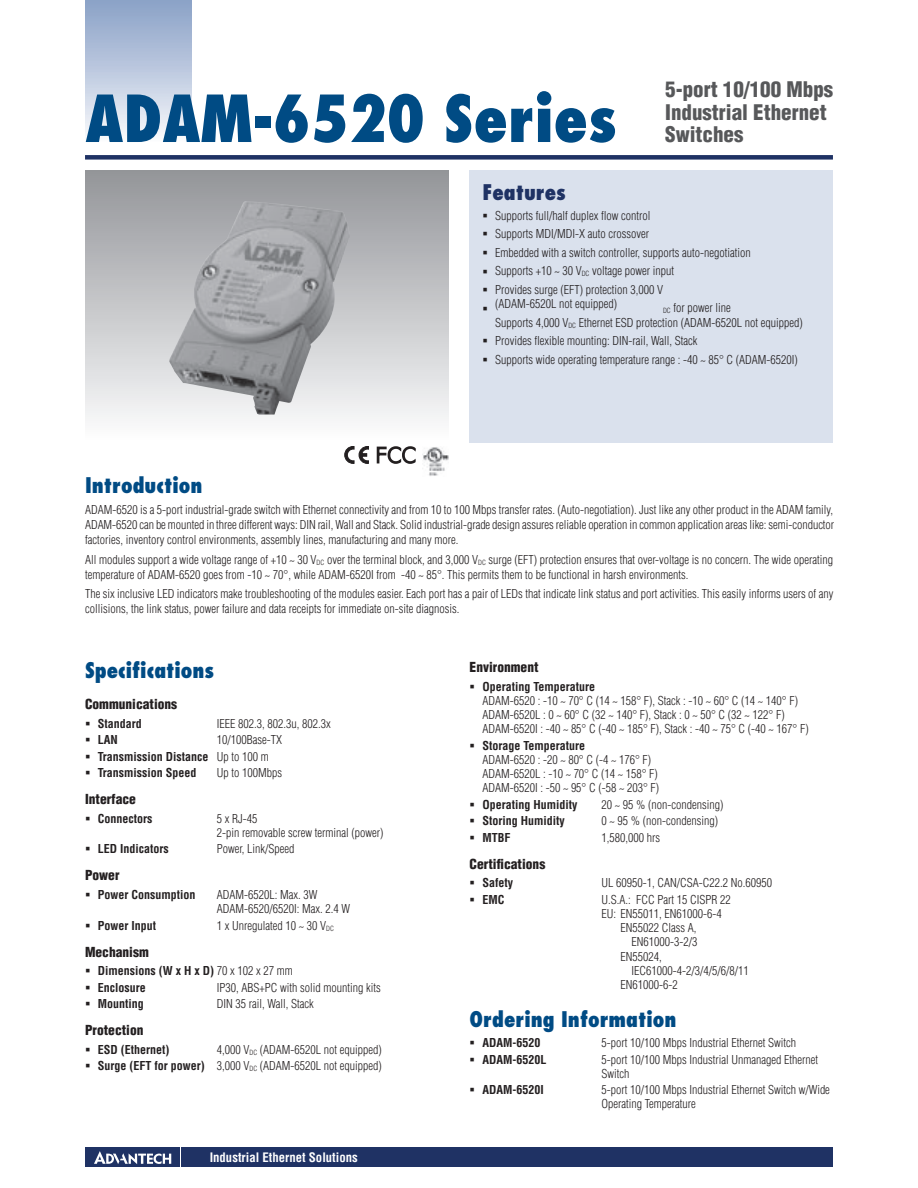
<style>
.page{position:relative;width:918px;height:1188px;background:#fff}
.page>*{position:absolute;margin:0;border:0;box-sizing:border-box;transform-origin:0 0}
.t1{font:800 condensed 63px "Futura";color:#004b84}
.t2{font:800 condensed 21px "Futura";color:#004b84}
.t3{font:900 condensed 21px/22.5px "Helvetica";color:#57585a}
.t4{font:800 condensed 21px "Futura";color:#1f3264}
.t5{font:900 condensed 13.5px "Helvetica";color:#231f20}
.t6{font:700 condensed 12.75px "Helvetica";color:#fff}
.t7{font:300 condensed 12px/14.2px "Helvetica";color:#231f20}
.t8{font:700 condensed 12px/16.4px "Helvetica";color:#231f20}
.t9{font:12px/16.4px "Wingdings";color:#231f20;text-align:justify}
.s1{font-weight:300}
.s2{font-weight:700}
</style>
<div class="page">
<div style="left:85px;top:155px;width:748px;height:5px;background:#1f3264"></div>
<div style="left:85px;top:0;width:106px;height:143px;background:linear-gradient(to bottom,#879fc5,#fafafd)"></div>
<div style="left:470px;top:170px;width:363px;height:272px;background:#dae1ed"></div>
<div style="left:182px;top:1147px;width:651px;height:20px;background:#1f3264"></div>
<div style="left:85px;top:1147px;width:95px;height:20px;background:#1f3264"></div>
<svg style="left:94px;top:1151px;width:77px;height:13px"></svg>
<div style="left:85px;top:170px;width:363px;height:272px;background:linear-gradient(to bottom,#939498,#fcfcfd)"></div>
<svg style="left:377px;top:447px;width:39px;height:16px"></svg>
<img style="left:422px;top:447px;width:26px;height:29px">
<img style="left:169px;top:201px;width:181px;height:214px">
<svg style="left:345px;top:446px;width:23px;height:17px"></svg>
<h1 class="t1" style="left:85px;top:78px;width:533px">ADAM-6520 Series</h1>
<h2 class="t4" style="left:482px;top:178px;width:85px">Features</h2>
<h2 class="t3" style="left:665px;top:78px;width:169px">5-port 10/100 Mbps<br>Industrial Ethernet<br>Switches</h2>
<p class="t9" style="left:482px;top:207px;width:7px;line-height:18.5px">▪ ▪ ▪ ▪ ▪ ▪</p>
<p class="t7" style="left:495px;top:208px;width:157px">Supports full/half duplex flow control</p>
<p class="t7" style="left:495px;top:227px;width:155px">Supports MDI/MDI-X auto crossover</p>
<p class="t7" style="left:495px;top:245px;width:257px">Embedded with a switch controller, supports auto-negotiation</p>
<p class="t7" style="left:495px;top:264px;width:181px">Supports +10 ~ 30 V<sub>DC</sub> voltage power input</p>
<p class="t7" style="left:495px;top:282px;width:169px">Provides surge (EFT) protection 3,000 V</p>
<p class="t7" style="left:663px;top:301px;width:69px"><sub>DC</sub> for power line</p>
<p class="t7" style="left:495px;top:294px;width:309px;line-height:18.5px">(ADAM-6520L not equipped)<br>Supports 4,000 V<sub>DC</sub> Ethernet ESD protection (ADAM-6520L not equipped)<br>Provides flexible mounting: DIN-rail, Wall, Stack<br>Supports wide operating temperature range : -40 ~ 85° C (ADAM-6520I)</p>
<h2 class="t2" style="left:85px;top:472px;width:119px">Introduction</h2>
<p class="t7" style="left:85px;top:503px;width:751px;line-height:15px;text-align:justify">ADAM-6520 is a 5-port industrial-grade switch with Ethernet connectivity and from 10 to 100 Mbps transfer rates. (Auto-negotiation). Just like any other product in the ADAM family, ADAM-6520 can be mounted in three different ways: DIN rail, Wall and Stack. Solid industrial-grade design assures reliable operation in common application areas like: semi-conductor factories, inventory control environments, assembly lines, manufacturing and many more.</p>
<p class="t7" style="left:85px;top:552px;width:750px;line-height:15px">All modules support a wide voltage range of +10 ~ 30 V<sub>DC</sub> over the terminal block, and 3,000 V<sub>DC</sub> surge (EFT) protection ensures that over-voltage is no concern. The wide operating temperature of ADAM-6520 goes from -10 ~ 70°, while ADAM-6520I from -40 ~ 85°. This permits them to be functional in harsh environments.</p>
<p class="t7" style="left:85px;top:586px;width:750px;line-height:15px">The six inclusive LED indicators make troubleshooting of the modules easier. Each port has a pair of LEDs that indicate link status and port activities. This easily informs users of any collisions, the link status, power failure and data receipts for immediate on-site diagnosis.</p>
<h2 class="t2" style="left:85px;top:657px;width:131px">Specifications</h2>
<p class="t5" style="left:85px;top:696px;width:94px">Communications</p>
<p class="t8" style="left:98px;top:715px;width:46px">Standard</p>
<p class="t7" style="left:217px;top:716px;width:115px">IEEE 802.3, 802.3u, 802.3x</p>
<p class="t8" style="left:98px;top:732px;width:22px">LAN</p>
<p class="t9" style="left:85px;top:716px;width:7px">▪ ▪ ▪ ▪</p>
<p class="t8" style="left:98px;top:732px;width:186px;text-indent:119px"><span class="s1">10/100Base-TX<br></span>Transmission Distance <span class="s1">Up to 100 m<br></span>Transmission Speed</p>
<p class="t7" style="left:217px;top:766px;width:67px">Up to 100Mbps</p>
<p class="t5" style="left:85px;top:791px;width:52px">Interface</p>
<p class="t8" style="left:98px;top:810px;width:56px">Connectors</p>
<p class="t7" style="left:217px;top:811px;width:168px">5 x RJ-45<br>2-pin removable screw terminal (power)</p>
<p class="t8" style="left:98px;top:841px;width:72px">LED Indicators</p>
<p class="t7" style="left:217px;top:842px;width:79px">Power, Link/Speed</p>
<p class="t5" style="left:85px;top:867px;width:36px">Power</p>
<p class="t8" style="left:98px;top:886px;width:99px">Power Consumption</p>
<p class="t7" style="left:217px;top:887px;width:135px">ADAM-6520L: Max. 3W<br>ADAM-6520/6520I: Max. 2.4 W</p>
<p class="t8" style="left:98px;top:917px;width:60px">Power Input</p>
<p class="t7" style="left:217px;top:918px;width:119px">1 x Unregulated 10 ~ 30 V<sub>DC</sub></p>
<p class="t5" style="left:85px;top:943px;width:65px">Mechanism</p>
<p class="t8" style="left:98px;top:963px;width:197px">Dimensions (W x H x D) <span class="s1">70 x 102 x 27 mm<br></span>Enclosure</p>
<p class="t9" style="left:85px;top:810px;width:7px">▪</p>
<p class="t9" style="left:85px;top:841px;width:7px">▪</p>
<p class="t9" style="left:85px;top:887px;width:7px">▪</p>
<p class="t9" style="left:85px;top:917px;width:7px">▪</p>
<p class="t9" style="left:85px;top:963px;width:7px">▪ ▪ ▪</p>
<p class="t7" style="left:217px;top:980px;width:165px">IP30, ABS+PC with solid mounting kits</p>
<p class="t8" style="left:98px;top:995px;width:48px">Mounting</p>
<p class="t7" style="left:217px;top:996px;width:99px">DIN 35 rail, Wall, Stack</p>
<p class="t5" style="left:85px;top:1022px;width:60px">Protection</p>
<p class="t8" style="left:98px;top:1041px;width:73px">ESD (Ethernet)</p>
<p class="t7" style="left:98px;top:1041px;width:286px;line-height:16.4px;text-align:right">4,000 V<sub>DC</sub> (ADAM-6520L not equipped)<br><span class="s2">Surge (EFT for power)</span> 3,000 V<sub>DC</sub> (ADAM-6520L not equipped)</p>
<p class="t6" style="left:210px;top:1150px;width:150px">Industrial Ethernet Solutions</p>
<p class="t5" style="left:470px;top:659px;width:70px">Environment</p>
<p class="t8" style="left:482px;top:678px;width:114px">Operating Temperature</p>
<p class="t7" style="left:482px;top:693px;width:328px">ADAM-6520 : -10 ~ 70° C (14 ~ 158° F), Stack : -10 ~ 60° C (14 ~ 140° F)<br>ADAM-6520L : 0 ~ 60° C (32 ~ 140° F), Stack : 0 ~ 50° C (32 ~ 122° F)<br>ADAM-6520I : -40 ~ 85° C (-40 ~ 185° F), Stack : -40 ~ 75° C (-40 ~ 167° F)</p>
<p class="t8" style="left:482px;top:737px;width:104px">Storage Temperature</p>
<p class="t7" style="left:482px;top:752px;width:178px">ADAM-6520 : -20 ~ 80° C (-4 ~ 176° F)<br>ADAM-6520L : -10 ~ 70° C (14 ~ 158° F)<br>ADAM-6520I : -50 ~ 95° C (-58 ~ 203° F)</p>
<p class="t8" style="left:482px;top:796px;width:97px">Operating Humidity</p>
<p class="t7" style="left:601px;top:797px;width:123px">20 ~ 95 % (non-condensing)</p>
<p class="t8" style="left:482px;top:813px;width:84px">Storing Humidity</p>
<p class="t7" style="left:601px;top:814px;width:118px">0 ~ 95 % (non-condensing)</p>
<p class="t8" style="left:482px;top:829px;width:30px">MTBF</p>
<p class="t7" style="left:601px;top:830px;width:60px">1,580,000 hrs</p>
<p class="t5" style="left:470px;top:855px;width:77px">Certifications</p>
<p class="t8" style="left:482px;top:875px;width:32px">Safety</p>
<p class="t7" style="left:601px;top:876px;width:172px">UL 60950-1, CAN/CSA-C22.2 No.60950</p>
<p class="t8" style="left:482px;top:891px;width:24px">EMC</p>
<p class="t7" style="left:601px;top:892px;width:131px">U.S.A.: FCC Part 15 CISPR 22</p>
<p class="t7" style="left:601px;top:906px;width:122px">EU: EN55011, EN61000-6-4</p>
<p class="t7" style="left:621px;top:921px;width:77px">EN55022 Class A,</p>
<p class="t7" style="left:632px;top:935px;width:67px">EN61000-3-2/3</p>
<p class="t7" style="left:621px;top:949px;width:43px">EN55024,</p>
<p class="t7" style="left:632px;top:963px;width:119px">IEC61000-4-2/3/4/5/6/8/11</p>
<p class="t7" style="left:621px;top:978px;width:59px">EN61000-6-2</p>
<h2 class="t2" style="left:470px;top:1005px;width:208px">Ordering Information</h2>
<p class="t8" style="left:482px;top:1035px;width:60px">ADAM-6520</p>
<p class="t7" style="left:601px;top:1036px;width:196px">5-port 10/100 Mbps Industrial Ethernet Switch</p>
<p class="t8" style="left:482px;top:1051px;width:66px">ADAM-6520L</p>
<p class="t7" style="left:601px;top:1052px;width:218px">5-port 10/100 Mbps Industrial Unmanaged Ethernet<br>Switch</p>
<p class="t8" style="left:482px;top:1082px;width:63px">ADAM-6520I</p>
<p class="t7" style="left:601px;top:1083px;width:230px">5-port 10/100 Mbps Industrial Ethernet Switch w/Wide<br>Operating Temperature</p>
<p class="t9" style="left:470px;top:678px;width:7px">▪</p>
<p class="t9" style="left:470px;top:737px;width:7px">▪</p>
<p class="t9" style="left:470px;top:797px;width:7px">▪ ▪ ▪</p>
<p class="t9" style="left:470px;top:1082px;width:7px">▪</p>
</div>
